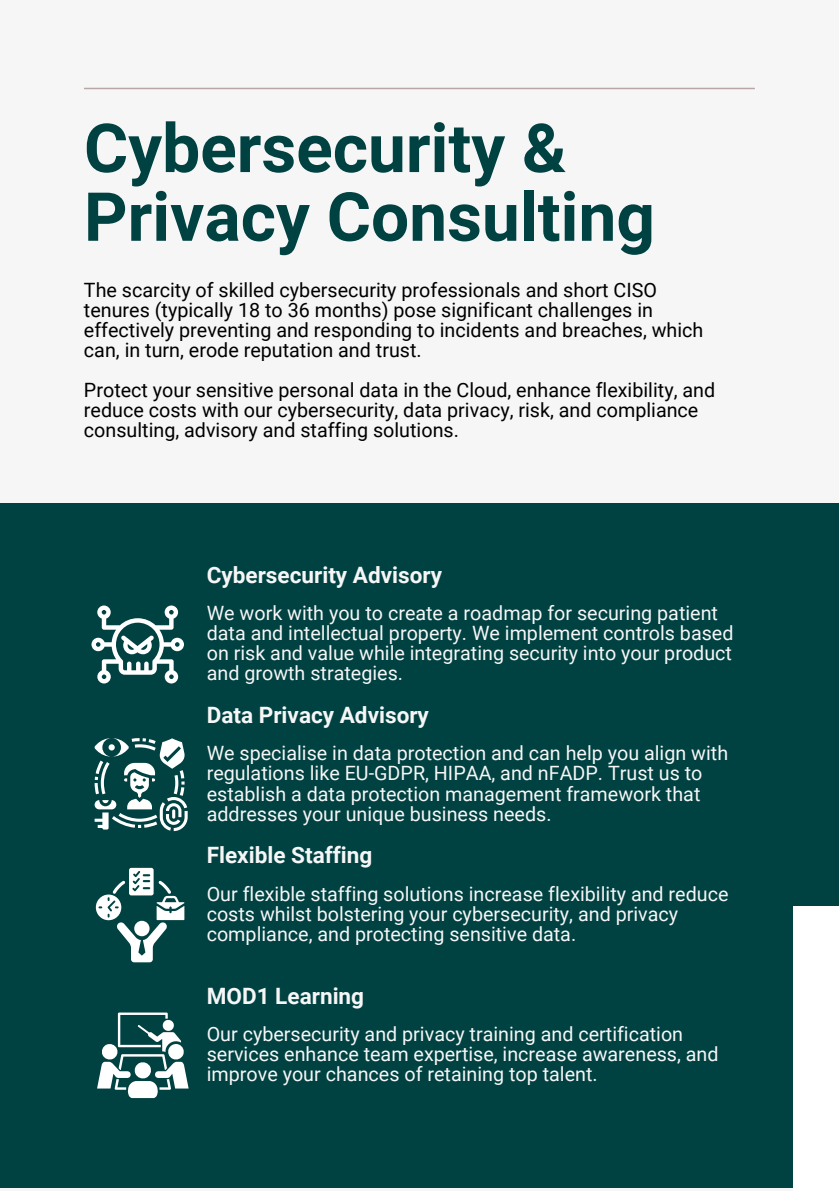
<style>
.page{position:relative;width:839px;height:1191px;background:#fff}
.page>*{position:absolute;margin:0;border:0;box-sizing:border-box;transform-origin:0 0}
.t1{font:700 67.6px/68.8px "Roboto";color:#004141}
.t2{font:700 22.6px "Roboto";color:#f6f6f6}
.t3{font:19.8px/20px "Roboto";color:#f6f6f6}
.t4{font:19.8px/20px "Roboto";color:#000}
</style>
<div class="page">
<div style="left:0;top:0;width:838px;height:1191px;background:#f6f6f6"></div>
<hr style="left:84px;top:88px;width:670px;height:1px;background:#b7a8a5">
<div style="left:0;top:503px;width:838px;height:685px;background:#004141"></div>
<svg style="left:95px;top:738px;width:93px;height:93px"></svg>
<svg style="left:96px;top:868px;width:88px;height:94px"></svg>
<div style="left:793px;top:907px;width:45px;height:284px;background:#fff"></div>
<svg style="left:97px;top:1013px;width:92px;height:85px"></svg>
<svg style="left:91px;top:606px;width:93px;height:78px"></svg>
<p class="t1" style="left:84px;top:115px;width:572px">Cybersecurity &amp;<br>Privacy Consulting</p>
<p class="t4" style="left:84px;top:280px;width:621px">The scarcity of skilled cybersecurity professionals and short CISO tenures (typically 18 to 36 months) pose significant challenges in effectively preventing and responding to incidents and breaches, which can, in turn, erode reputation and trust.</p>
<p class="t4" style="left:84px;top:380px;width:632px">Protect your sensitive personal data in the Cloud, enhance flexibility, and reduce costs with our cybersecurity, data privacy, risk, and compliance consulting, advisory and staffing solutions.</p>
<p class="t2" style="left:207px;top:562px;width:237px">Cybersecurity Advisory</p>
<p class="t3" style="left:207px;top:603px;width:528px">We work with you to create a roadmap for securing patient data and intellectual property. We implement controls based on risk and value while integrating security into your product and growth strategies.</p>
<p class="t2" style="left:207px;top:702px;width:224px">Data Privacy Advisory</p>
<p class="t3" style="left:207px;top:744px;width:523px">We specialise in data protection and can help you align with regulations like EU-GDPR, HIPAA, and nFADP. Trust us to establish a data protection management framework that addresses your unique business needs.</p>
<p class="t2" style="left:207px;top:842px;width:167px">Flexible Staffing</p>
<p class="t3" style="left:207px;top:884px;width:523px">Our flexible staffing solutions increase flexibility and reduce costs whilst bolstering your cybersecurity, and privacy compliance, and protecting sensitive data.</p>
<p class="t2" style="left:207px;top:983px;width:159px">MOD1 Learning</p>
<p class="t3" style="left:207px;top:1024px;width:513px">Our cybersecurity and privacy training and certification services enhance team expertise, increase awareness, and improve your chances of retaining top talent.</p>
</div>
